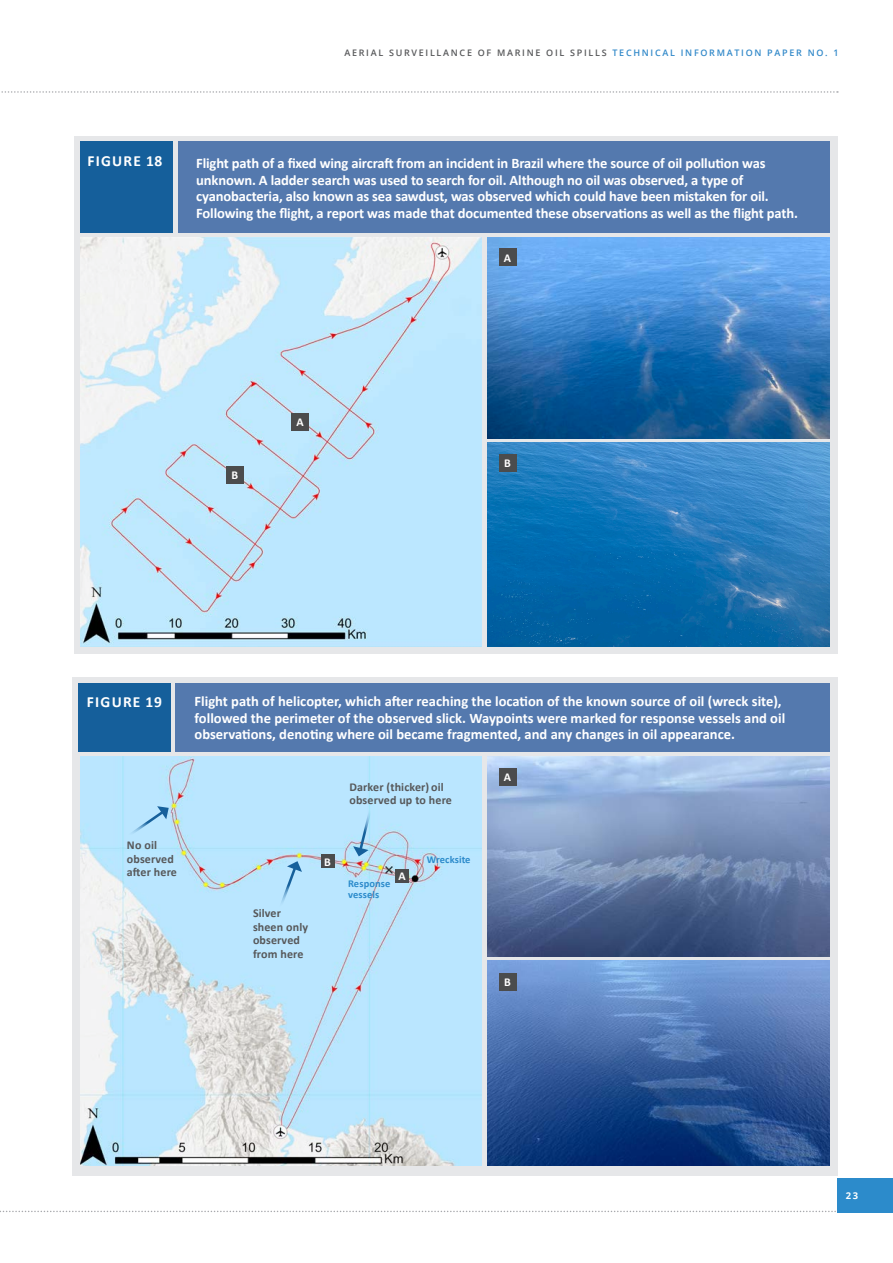
<style>
.page{position:relative;width:893px;height:1263px;background:#fff}
.page>*{position:absolute;margin:0;border:0;box-sizing:border-box;transform-origin:0 0}
.t1{font:700 15.45px "Calibri";letter-spacing:.08em;color:#fff}
.t2{font:700 14.55px/16.5px "Calibri";letter-spacing:-.01em;color:#fff}
.t3{font:700 12px/13.5px "Calibri";letter-spacing:.01em;color:#57585a}
.t4{font:700 12px "Calibri";color:#fff}
.t5{font:700 10.5px/10.5px "Calibri";letter-spacing:.01em;color:#2c8bcb}
.t6{font:700 9.3px "Open Sans";color:#fff}
.t7{font:600 9px "Open Sans";letter-spacing:.19em;color:#57585a}
.s1{color:#3289c9}
</style>
<div class="page">
<svg style="left:1px;top:91px;width:837px;height:2px"></svg>
<svg style="left:0;top:1211px;width:838px;height:1px"></svg>
<div style="left:838px;top:1178px;width:55px;height:34px;background:#2c8bcb"></div>
<div style="left:72px;top:677px;width:765px;height:499px;background:#e6e7e9"></div>
<div style="left:78px;top:684px;width:92px;height:68px;background:#155f9b"></div>
<div style="left:175px;top:684px;width:655px;height:68px;background:#5479ae"></div>
<svg style="left:74px;top:136px;width:763px;height:518px;background:#dbe0e6"></svg>
<div style="left:81px;top:142px;width:92px;height:91px;background:#155f9b"></div>
<div style="left:178px;top:142px;width:652px;height:91px;background:#5479ae"></div>
<img style="left:81px;top:238px;width:401px;height:409px">
<img style="left:487px;top:238px;width:343px;height:200px">
<img style="left:487px;top:442px;width:343px;height:205px">
<img style="left:81px;top:756px;width:401px;height:409px">
<img style="left:487px;top:756px;width:343px;height:201px">
<img style="left:487px;top:961px;width:343px;height:204px">
<svg style="left:353px;top:805px;width:21px;height:51px"></svg>
<svg style="left:277px;top:861px;width:25px;height:50px"></svg>
<svg style="left:125px;top:806px;width:44px;height:34px"></svg>
<div style="left:499px;top:249px;width:17px;height:17px;background:#4b4c4d"></div>
<div style="left:499px;top:454px;width:17px;height:17px;background:#4b4c4d"></div>
<div style="left:292px;top:413px;width:17px;height:17px;background:#4b4c4d"></div>
<div style="left:226px;top:466px;width:17px;height:17px;background:#4b4c4d"></div>
<div style="left:396px;top:869px;width:13px;height:13px;background:#4b4c4d"></div>
<div style="left:321px;top:855px;width:13px;height:13px;background:#4b4c4d"></div>
<div style="left:499px;top:768px;width:17px;height:17px;background:#4b4c4d"></div>
<div style="left:499px;top:973px;width:17px;height:17px;background:#4b4c4d"></div>
<p class="t7" style="left:344px;top:46px;width:496px">AERIAL SURVEILLANCE OF MARINE OIL SPILLS <span class="s1">TECHNICAL INFORMATION PAPER NO. 1</span></p>
<p class="t1" style="left:88px;top:149px;width:76px">FIGURE 18</p>
<p class="t2" style="left:196px;top:154px;width:603px">Flight path of a fixed wing aircraft from an incident in Brazil where the source of oil pollution was unknown. A ladder search was used to search for oil. Although no oil was observed, a type of cyanobacteria, also known as sea sawdust, was observed which could have been mistaken for oil.<br>Following the flight, a report was made that documented these observations as well as the flight path.</p>
<p class="t4" style="left:232px;top:467px;width:8px">B</p>
<p class="t4" style="left:297px;top:414px;width:9px">A</p>
<p class="t4" style="left:504px;top:249px;width:9px">A</p>
<p class="t4" style="left:504px;top:455px;width:8px">B</p>
<p class="t1" style="left:87px;top:691px;width:76px">FIGURE 19</p>
<p class="t2" style="left:195px;top:692px;width:592px">Flight path of helicopter, which after reaching the location of the known source of oil (wreck site), followed the perimeter of the observed slick. Waypoints were marked for response vessels and oil observations, denoting where oil became fragmented, and any changes in oil appearance.</p>
<p class="t3" style="left:127px;top:838px;width:51px">No oil observed after here</p>
<p class="t3" style="left:350px;top:779px;width:104px">Darker (thicker) oil observed up to here</p>
<p class="t4" style="left:324px;top:853px;width:8px">B</p>
<p class="t3" style="left:253px;top:906px;width:57px">Silver sheen only observed from here</p>
<p class="t5" style="left:348px;top:878px;width:44px">Response vessels</p>
<p class="t4" style="left:398px;top:868px;width:9px">A</p>
<p class="t5" style="left:427px;top:854px;width:45px">Wrecksite</p>
<p class="t4" style="left:504px;top:768px;width:9px">A</p>
<p class="t4" style="left:504px;top:974px;width:8px">B</p>
<p class="t6" style="left:846px;top:1189px;width:14px">23</p>
</div>
